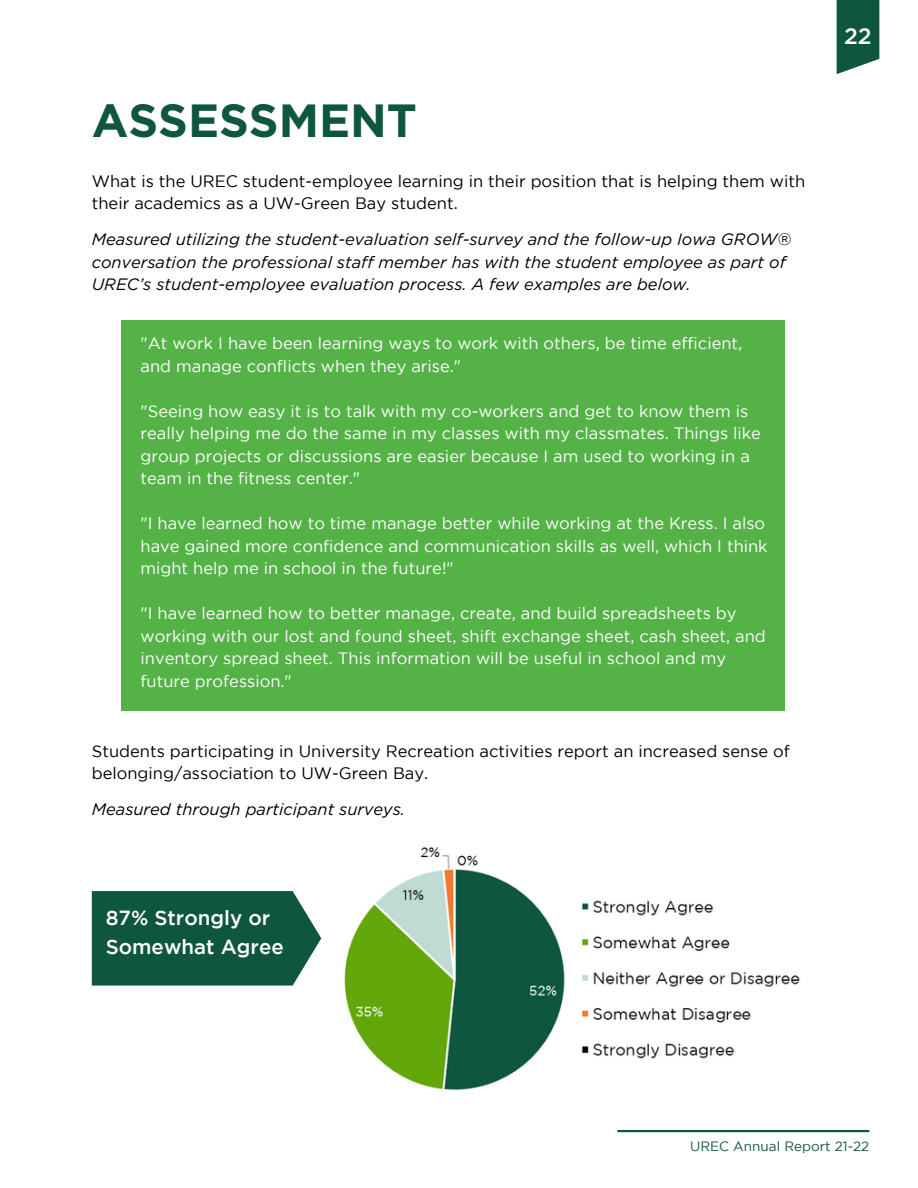
<style>
.page{position:relative;width:918px;height:1188px;background:#fff}
.page>*{position:absolute;margin:0;border:0;box-sizing:border-box;transform-origin:0 0}
.t1{font:700 46.5px "Gotham";color:#0f5640}
.t2{font:500 22.5px "Gotham";color:#fff}
.t3{font:500 20.4px/28.2px "Gotham";color:#fff}
.t4{font:16.5px/22.5px "Gotham";color:#fff}
.t5{font:italic 16.5px/22.5px "Gotham";color:#000}
.t6{font:16.5px/22.5px "Gotham";color:#000}
.t7{font:13.5px "Gotham";color:#0f5640}
</style>
<div class="page">
<img style="left:321px;top:847px;width:479px;height:244px">
<div style="left:121px;top:320px;width:664px;height:390px;background:#54b247"></div>
<svg style="left:837px;top:0;width:42px;height:74px;background:#276753"></svg>
<hr style="left:617px;top:1130px;width:252px;height:2px;background:#0f5640">
<svg style="left:92px;top:891px;width:229px;height:95px;background:#1e614c"></svg>
<h1 class="t1" style="left:92px;top:93px;width:327px">ASSESSMENT</h1>
<p class="t6" style="left:92px;top:171px;width:715px">What is the UREC student-employee learning in their position that is helping them with their academics as a UW-Green Bay student.</p>
<p class="t5" style="left:92px;top:228px;width:701px">Measured utilizing the student-evaluation self-survey and the follow-up Iowa GROW® conversation the professional staff member has with the student employee as part of<br>UREC’s student-employee evaluation process. A few examples are below.</p>
<p class="t4" style="left:141px;top:333px;width:603px">"At work I have been learning ways to work with others, be time efficient, and manage conflicts when they arise."</p>
<p class="t4" style="left:141px;top:401px;width:622px">"Seeing how easy it is to talk with my co-workers and get to know them is really helping me do the same in my classes with my classmates. Things like group projects or discussions are easier because I am used to working in a team in the fitness center."</p>
<p class="t4" style="left:141px;top:513px;width:629px">"I have learned how to time manage better while working at the Kress. I also have gained more confidence and communication skills as well, which I think might help me in school in the future!"</p>
<p class="t4" style="left:141px;top:603px;width:627px">"I have learned how to better manage, create, and build spreadsheets by working with our lost and found sheet, shift exchange sheet, cash sheet, and inventory spread sheet. This information will be useful in school and my future profession."</p>
<p class="t6" style="left:92px;top:741px;width:700px">Students participating in University Recreation activities report an increased sense of belonging/association to UW-Green Bay.</p>
<p class="t5" style="left:92px;top:798px;width:315px">Measured through participant surveys.</p>
<p class="t3" style="left:106px;top:906px;width:179px">87% Strongly or<br>Somewhat Agree</p>
<h2 class="t2" style="left:844px;top:27px;width:29px">22</h2>
<p class="t7" style="left:690px;top:1141px;width:181px">UREC Annual Report 21-22</p>
</div>
